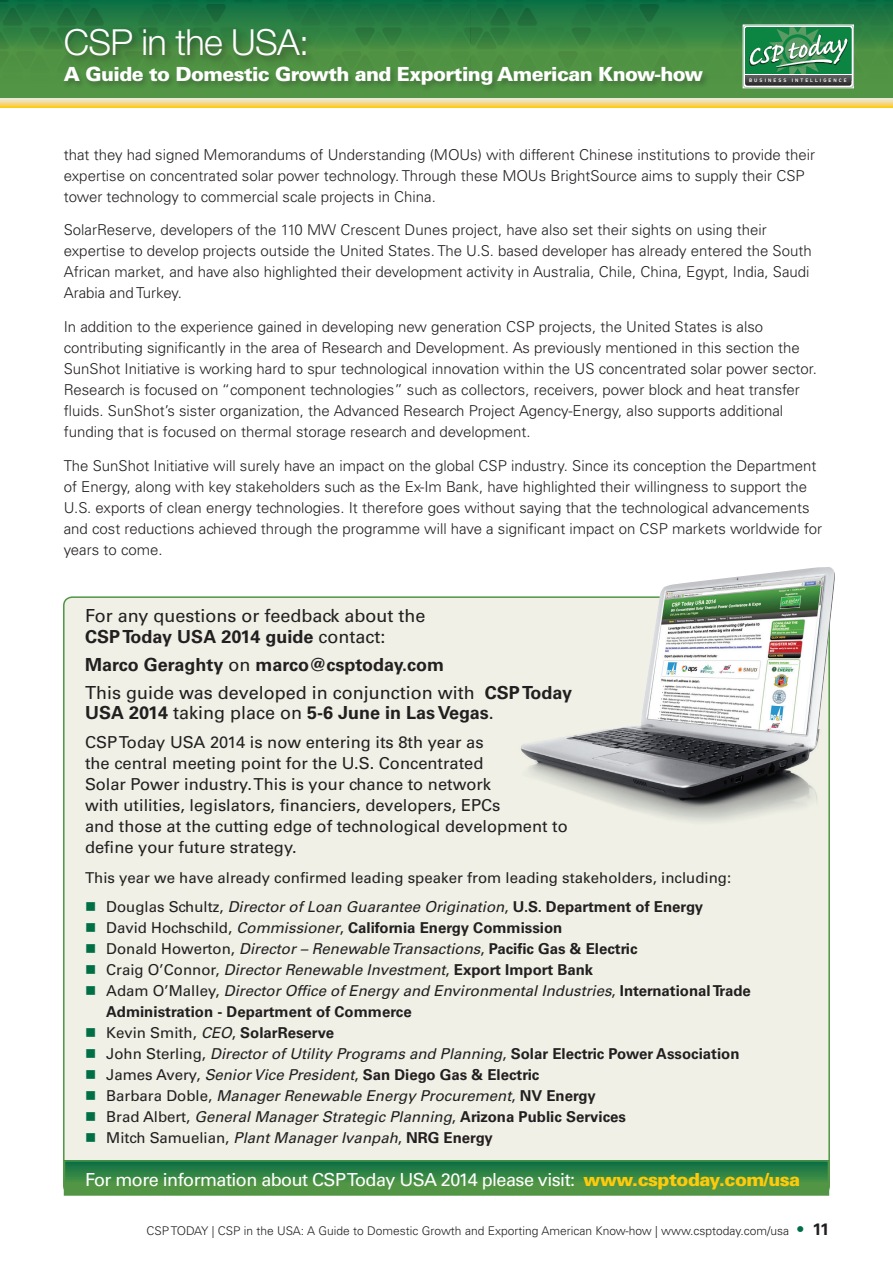
<style>
.page{position:relative;width:893px;height:1263px;background:#fff}
.page>*{position:absolute;margin:0;border:0;box-sizing:border-box;transform-origin:0 0}
.t1{font:300 36px "Helvetica Neue LT Std";letter-spacing:-.02em;color:#fff}
.t2{font:900 19.5px "Univers LT Std";letter-spacing:-.03em;color:#fff}
.t3{font:18px/21px "Univers LT Std";color:#231f20}
.t4{font:18px "Univers LT Std";letter-spacing:-.03em;color:#fff}
.t5{font:700 18px "Univers LT Std";color:#231f20}
.t6{font:16.5px/21px "Univers LT Std";color:#231f20}
.t7{font:300 15px/21px "Univers LT Std";color:#231f20}
.t8{font:italic 15px "Univers LT Std";color:#231f20}
.t9{font:700 15px/21px "Univers LT Std";color:#231f20}
.t10{font:15px "Univers LT Std";color:#231f20}
.t11{font:300 12px "Univers LT Std";color:#231f20}
.t12{font:500 5.1px "DIN Next LT Pro";letter-spacing:.4em;color:#fff}
.s1{font-weight:700}
.s2{font-weight:400}
.s3{color:#016f45}
.s4{font-style:normal}
.s5{font-weight:700;font-style:normal}
.s6{font-weight:400;font-style:italic}
.s7{font-style:italic}
.s8{font-weight:900;color:#feca0a}
.s9{font-weight:400;font-size:16.5px;color:#016f45}
.s10{font-weight:700;font-size:16.5px}
</style>
<div class="page">
<img style="left:0;top:0;width:893px;height:98px">
<svg style="left:0;top:99px;width:893px;height:8px;background:#f3d986"></svg>
<div style="left:62px;top:27px;width:648px;height:66px;background:#231f20;opacity:.3"></div>
<div style="left:61px;top:25px;width:259px;height:45px;background:#231f20;opacity:.4"></div>
<img style="left:743px;top:24px;width:111px;height:64px">
<svg style="left:744px;top:26px;width:109px;height:61px"></svg>
<svg style="left:745px;top:27px;width:106px;height:59px;background:#448a60"></svg>
<hr style="left:745px;top:75px;width:106px;height:1px;background:#fff">
<div style="left:64px;top:597px;width:765px;height:597px;background:#f0f0e6;border-radius:9px"></div>
<img style="left:602px;top:800px;width:228px;height:35px">
<img style="left:521px;top:567px;width:314px;height:233px">
<svg style="left:67px;top:1163px;width:759px;height:30px;background:#398845"></svg>
<div style="left:64px;top:1160px;width:765px;height:36px;border:2px solid #519545"></div>
<h1 class="t1" style="left:64px;top:20px;width:247px">CSP in the USA:</h1>
<h2 class="t2" style="left:64px;top:62px;width:641px">A Guide to Domestic Growth and Exporting American Know-how</h2>
<p class="t12" style="left:749px;top:77px;width:99px">BUSINESS INTELLIGENCE</p>
<p class="t7" style="left:64px;top:144px;width:753px">that they had signed Memorandums of Understanding (MOUs) with different Chinese institutions to provide their expertise on concentrated solar power technology. Through these MOUs BrightSource aims to supply their CSP tower technology to commercial scale projects in China.</p>
<p class="t7" style="left:64px;top:220px;width:749px">SolarReserve, developers of the 110 MW Crescent Dunes project, have also set their sights on using their expertise to develop projects outside the United States. The U.S. based developer has already entered the South African market, and have also highlighted their development activity in Australia, Chile, China, Egypt, India, Saudi Arabia and Turkey.</p>
<p class="t7" style="left:64px;top:316px;width:755px">In addition to the experience gained in developing new generation CSP projects, the United States is also contributing significantly in the area of Research and Development. As previously mentioned in this section the SunShot Initiative is working hard to spur technological innovation within the US concentrated solar power sector.<br>Research is focused on “component technologies” such as collectors, receivers, power block and heat transfer fluids. SunShot’s sister organization, the Advanced Research Project Agency-Energy, also supports additional funding that is focused on thermal storage research and development.</p>
<p class="t7" style="left:64px;top:455px;width:760px">The SunShot Initiative will surely have an impact on the global CSP industry. Since its conception the Department of Energy, along with key stakeholders such as the Ex-Im Bank, have highlighted their willingness to support the U.S. exports of clean energy technologies. It therefore goes without saying that the technological advancements and cost reductions achieved through the programme will have a significant impact on CSP markets worldwide for years to come.</p>
<p class="t3" style="left:85px;top:605px;width:342px">For any questions or feedback about the<br><span class="s1">CSP Today USA 2014 guide</span> contact:</p>
<p class="t3" style="left:85px;top:651px;width:488px;line-height:28px"><span class="s1">Marco Geraghty</span> on <span class="s1">marco@csptoday.com<br></span>This guide was developed in conjunction with <span class="s1">CSP Today</span></p>
<p class="t5" style="left:85px;top:702px;width:410px">USA 2014 <span class="s2">taking place on</span> 5-6 June in Las Vegas<span class="s2">.</span></p>
<p class="t6" style="left:85px;top:732px;width:484px">CSP Today USA 2014 is now entering its 8th year as<br>the central meeting point for the U.S. Concentrated<br>Solar Power industry. This is your chance to network<br>with utilities, legislators, financiers, developers, EPCs<br>and those at the cutting edge of technological development to define your future strategy.</p>
<p class="t10" style="left:85px;top:868px;width:648px">This year we have already confirmed leading speaker from leading stakeholders, including:</p>
<p class="t8" style="left:85px;top:898px;width:620px"><span class="s3">■</span> <span class="s4">Douglas Schultz,</span> Director of Loan Guarantee Origination<span class="s4">,</span> <span class="s5">U.S. Department of Energy</span></p>
<p class="t9" style="left:85px;top:917px;width:479px"><span class="s3">■</span> <span class="s2">David H ochschild,</span> <span class="s6">Commissioner</span><span class="s2">,</span> California Energy Commission</p>
<p class="t8" style="left:85px;top:940px;width:554px"><span class="s3">■</span> <span class="s4">Donald H owerton,</span> Director – Renewable Transactions<span class="s4">,</span> <span class="s5">Pacific Gas &amp; Electric</span></p>
<p class="t8" style="left:85px;top:961px;width:510px"><span class="s3">■</span> <span class="s4">Craig O’Connor,</span> Director Renewable Investment<span class="s4">,</span> <span class="s5">Export Import Bank</span></p>
<p class="t9" style="left:106px;top:980px;width:646px;text-indent:-21px"><span class="s3">■</span> <span class="s2">Adam O’Malley,</span> <span class="s6">Director Office of Energy and Environmental Industries</span><span class="s2">,</span> International Trade<br>Administration - Department of Commerce</p>
<p class="t10" style="left:85px;top:1024px;width:251px"><span class="s3">■</span> Kevin Smith, <span class="s7">CEO</span>, <span class="s1">SolarReserve</span></p>
<p class="t8" style="left:85px;top:1045px;width:656px"><span class="s3">■</span> <span class="s4">John Sterling,</span> Director of Utility Programs and Planning<span class="s4">,</span> <span class="s5">Solar Electric Power Association</span></p>
<p class="t9" style="left:85px;top:1064px;width:456px"><span class="s3">■</span> <span class="s2">James Avery,</span> <span class="s6">Senior Vice President</span><span class="s2">,</span> San Diego Gas &amp; Electric</p>
<p class="t8" style="left:85px;top:1087px;width:512px"><span class="s3">■</span> <span class="s4">Barbara Doble,</span> Manager Renewable Energy Procurement<span class="s4">,</span> <span class="s5">NV Energy</span></p>
<p class="t8" style="left:85px;top:1108px;width:543px"><span class="s3">■</span> <span class="s4">Brad Albert,</span> General Manager Strategic Planning<span class="s4">,</span> <span class="s5">Arizona Public Services</span></p>
<p class="t8" style="left:85px;top:1129px;width:409px"><span class="s3">■</span> <span class="s4">Mitch Samuelian,</span> Plant Manager Ivanpah<span class="s4">,</span> <span class="s5">NRG Energy</span></p>
<p class="t4" style="left:85px;top:1168px;width:717px">For more information about CSP Today USA 2014 please visit: <span class="s8">www.csptoday.com/usa</span></p>
<p class="t11" style="left:146px;top:1223px;width:684px">CSP TODAY | CSP in the USA: A Guide to Domestic Growth and Exporting American Know-how | www.csptoday.com/usa <span class="s9">•</span> <span class="s10">11</span></p>
</div>
